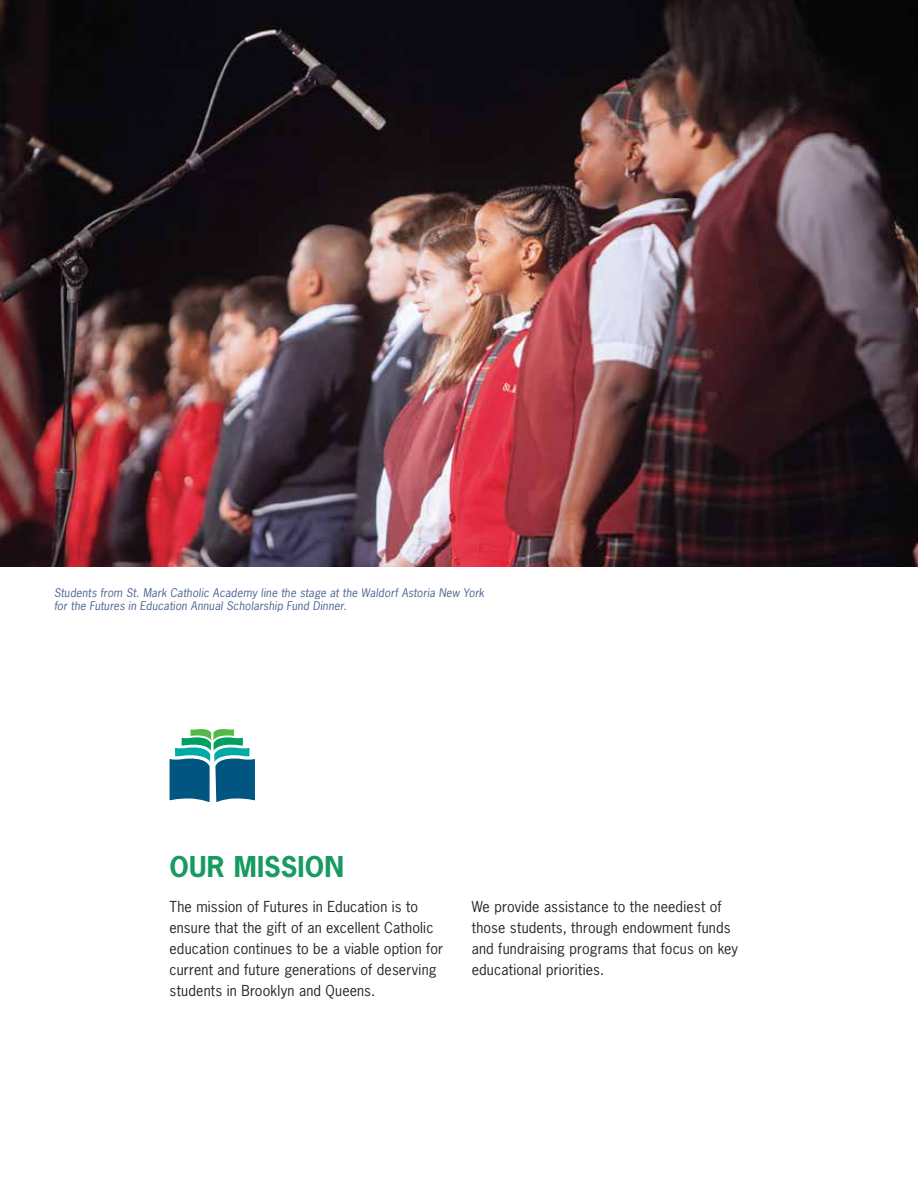
<style>
.page{position:relative;width:918px;height:1188px;background:#fff}
.page>*{position:absolute;margin:0;border:0;box-sizing:border-box;transform-origin:0 0}
.t1{font:700 27px "News Gothic";letter-spacing:.005em;color:#189a62}
.t2{font:14.25px/21px "News Gothic";letter-spacing:.015em;color:#262626}
.t3{font:italic 11.25px/13.5px "News Gothic";letter-spacing:.02em;color:#4b6491}
</style>
<div class="page">
<svg style="left:169px;top:729px;width:86px;height:73px"></svg>
<img style="left:0;top:0;width:918px;height:567px">
<p class="t3" style="left:54px;top:585px;width:432px">Students from St. Mark Catholic Academy line the stage at the Waldorf Astoria New York for the Futures in Education Annual Scholarship Fund Dinner.</p>
<h1 class="t1" style="left:170px;top:849px;width:176px">OUR MISSION</h1>
<p class="t2" style="left:170px;top:896px;width:275px">The mission of Futures in Education is to ensure that the gift of an excellent Catholic education continues to be a viable option for current and future generations of deserving students in Brooklyn and Queens.</p>
<p class="t2" style="left:472px;top:896px;width:268px">We provide assistance to the neediest of those students, through endowment funds and fundraising programs that focus on key educational priorities.</p>
</div>
